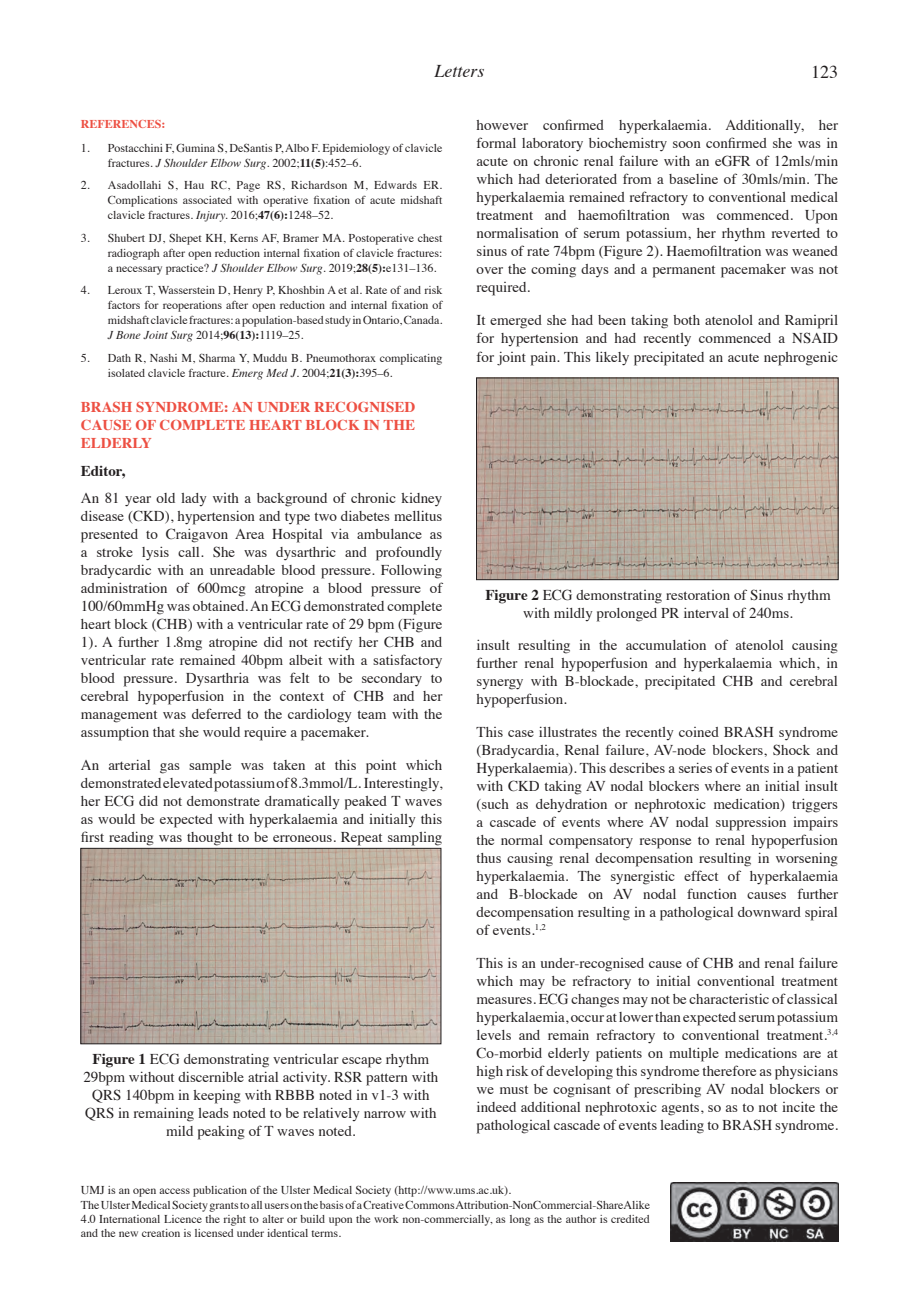
<style>
.page{position:relative;width:919px;height:1289px;background:#fff}
.page>*{position:absolute;margin:0;border:0;box-sizing:border-box;transform-origin:0 0}
.t1{font:italic 18px "Times";color:#231f20}
.t2{font:18px "Times";color:#231f20}
.t3{font:15px/18px "Times";color:#231f20;text-align:justify}
.t4{font:700 15px/18px "Times";color:#ed4f42;text-align:justify}
.t5{font:700 15px "Times";color:#231f20}
.t6{font:12px/15px "Times";color:#231f20}
.t7{font:700 12px "Times";color:#ed4f42}
.s1{font-style:italic}
.s2{font-weight:700}
</style>
<div class="page">
<img style="left:670px;top:1182px;width:168px;height:59px">
<img style="left:82px;top:850px;width:357px;height:192px">
<div style="left:80px;top:848px;width:361px;height:196px;border:1px solid #231f20"></div>
<img style="left:478px;top:379px;width:358px;height:199px">
<div style="left:476px;top:377px;width:362px;height:203px;border:1px solid #231f20"></div>
<p class="t1" style="left:434px;top:55px;width:52px">Letters</p>
<p class="t2" style="left:811px;top:55px;width:28px">123</p>
<p class="t7" style="left:81px;top:113px;width:86px">REFERENCES:</p>
<p class="t6" style="left:108px;top:139px;width:336px;text-indent:-27px">1. Postacchini F, Gumina S, DeSantis P, Albo F. Epidemiology of clavicle fractures. <span class="s1">J Shoulder Elbow Surg.</span> 2002;<span class="s2">11(5)</span>:452–6.</p>
<p class="t6" style="left:108px;top:177px;width:336px;text-align:justify;text-indent:-27px">2. Asadollahi S, Hau RC, Page RS, Richardson M, Edwards ER.<br>Complications associated with operative fixation of acute midshaft clavicle fractures. <span class="s1">Injury.</span> 2016;<span class="s2">47(6):</span>1248–52.</p>
<p class="t6" style="left:108px;top:229px;width:336px;text-align:justify;text-indent:-27px">3. Shubert DJ, Shepet KH, Kerns AF, Bramer MA. Postoperative chest radiograph after open reduction internal fixation of clavicle fractures: a necessary practice? <span class="s1">J Shoulder Elbow Surg.</span> 2019;<span class="s2">28(5):</span>e131–136.</p>
<p class="t6" style="left:108px;top:282px;width:336px;text-align:justify;text-indent:-27px">4. Leroux T, Wasserstein D, Henry P, Khoshbin A et al. Rate of and risk factors for reoperations after open reduction and internal fixation of midshaft clavicle fractures: a population-based study in Ontario, Canada.<br><span class="s1">J Bone Joint Surg</span> 2014;<span class="s2">96(13):</span>1119–25.</p>
<p class="t6" style="left:108px;top:349px;width:336px;text-indent:-27px">5. Dath R, Nashi M, Sharma Y, Muddu B. Pneumothorax complicating isolated clavicle fracture. <span class="s1">Emerg Med J.</span> 2004;<span class="s2">21(3):</span>395–6.</p>
<p class="t4" style="left:81px;top:396px;width:336px">BRASH SYNDROME: AN UNDER RECOGNISED CAUSE OF COMPLETE HEART BLOCK IN THE ELDERLY</p>
<p class="t5" style="left:81px;top:457px;width:46px">Editor,</p>
<p class="t3" style="left:81px;top:487px;width:363px">An 81 year old lady with a background of chronic kidney disease (CKD), hypertension and type two diabetes mellitus presented to Craigavon Area Hospital via ambulance as a stroke lysis call. She was dysarthric and profoundly bradycardic with an unreadable blood pressure. Following administration of 600mcg atropine a blood pressure of 100/60mmHg was obtained. An ECG demonstrated complete heart block (CHB) with a ventricular rate of 29 bpm (Figure 1). A further 1.8mg atropine did not rectify her CHB and ventricular rate remained 40bpm albeit with a satisfactory blood pressure. Dysarthria was felt to be secondary to cerebral hypoperfusion in the context of CHB and her management was deferred to the cardiology team with the assumption that she would require a pacemaker.</p>
<p class="t3" style="left:81px;top:754px;width:363px">An arterial gas sample was taken at this point which demonstrated elevated potassium of 8.3mmol/L. Interestingly, her ECG did not demonstrate dramatically peaked T waves as would be expected with hyperkalaemia and initially this first reading was thought to be erroneous. Repeat sampling</p>
<p class="t3" style="left:83px;top:1048px;width:356px;text-align:center"><span class="s2">Figure 1</span> ECG demonstrating ventricular escape rhythm 29bpm without discernible atrial activity. RSR pattern with QRS 140bpm in keeping with RBBB noted in v1-3 with QRS in remaining leads noted to be relatively narrow with mild peaking of T waves noted.</p>
<p class="t3" style="left:476px;top:115px;width:363px">however confirmed hyperkalaemia. Additionally, her formal laboratory biochemistry soon confirmed she was in acute on chronic renal failure with an eGFR of 12mls/min which had deteriorated from a baseline of 30mls/min. The hyperkalaemia remained refractory to conventional medical treatment and haemofiltration was commenced. Upon normalisation of serum potassium, her rhythm reverted to sinus of rate 74bpm (Figure 2). Haemofiltration was weaned over the coming days and a permanent pacemaker was not required.</p>
<p class="t3" style="left:476px;top:310px;width:363px">It emerged she had been taking both atenolol and Ramipril for hypertension and had recently commenced a NSAID for joint pain. This likely precipitated an acute nephrogenic</p>
<p class="t3" style="left:485px;top:584px;width:347px;text-align:center"><span class="s2">Figure 2</span> ECG demonstrating restoration of Sinus rhythm with mildly prolonged PR interval of 240ms.</p>
<p class="t3" style="left:476px;top:634px;width:363px">insult resulting in the accumulation of atenolol causing further renal hypoperfusion and hyperkalaemia which, in synergy with B-blockade, precipitated CHB and cerebral hypoperfusion.</p>
<p class="t3" style="left:476px;top:721px;width:363px">This case illustrates the recently coined BRASH syndrome (Bradycardia, Renal failure, AV-node blockers, Shock and Hyperkalaemia). This describes a series of events in a patient with CKD taking AV nodal blockers where an initial insult (such as dehydration or nephrotoxic medication) triggers a cascade of events where AV nodal suppression impairs the normal compensatory response to renal hypoperfusion thus causing renal decompensation resulting in worsening hyperkalaemia. The synergistic effect of hyperkalaemia and B-blockade on AV nodal function causes further decompensation resulting in a pathological downward spiral of events.<sup>1,2</sup></p>
<p class="t3" style="left:476px;top:952px;width:363px">This is an under-recognised cause of CHB and renal failure which may be refractory to initial conventional treatment measures. ECG changes may not be characteristic of classical hyperkalaemia, occur at lower than expected serum potassium levels and remain refractory to conventional treatment.<sup>3,4<br></sup>Co-morbid elderly patients on multiple medications are at high risk of developing this syndrome therefore as physicians we must be cognisant of prescribing AV nodal blockers or indeed additional nephrotoxic agents, so as to not incite the pathological cascade of events leading to BRASH syndrome.</p>
<p class="t6" style="left:81px;top:1181px;width:570px;line-height:14.4px">UMJ is an open access publication of the Ulster Medical Society (http://www.ums.ac.uk).<br>The Ulster Medical Society grants to all users on the basis of a Creative Commons Attribution-NonCommercial-ShareAlike 4.0 International Licence the right to alter or build upon the work non-commercially, as long as the author is credited and the new creation is licensed under identical terms.</p>
</div>
